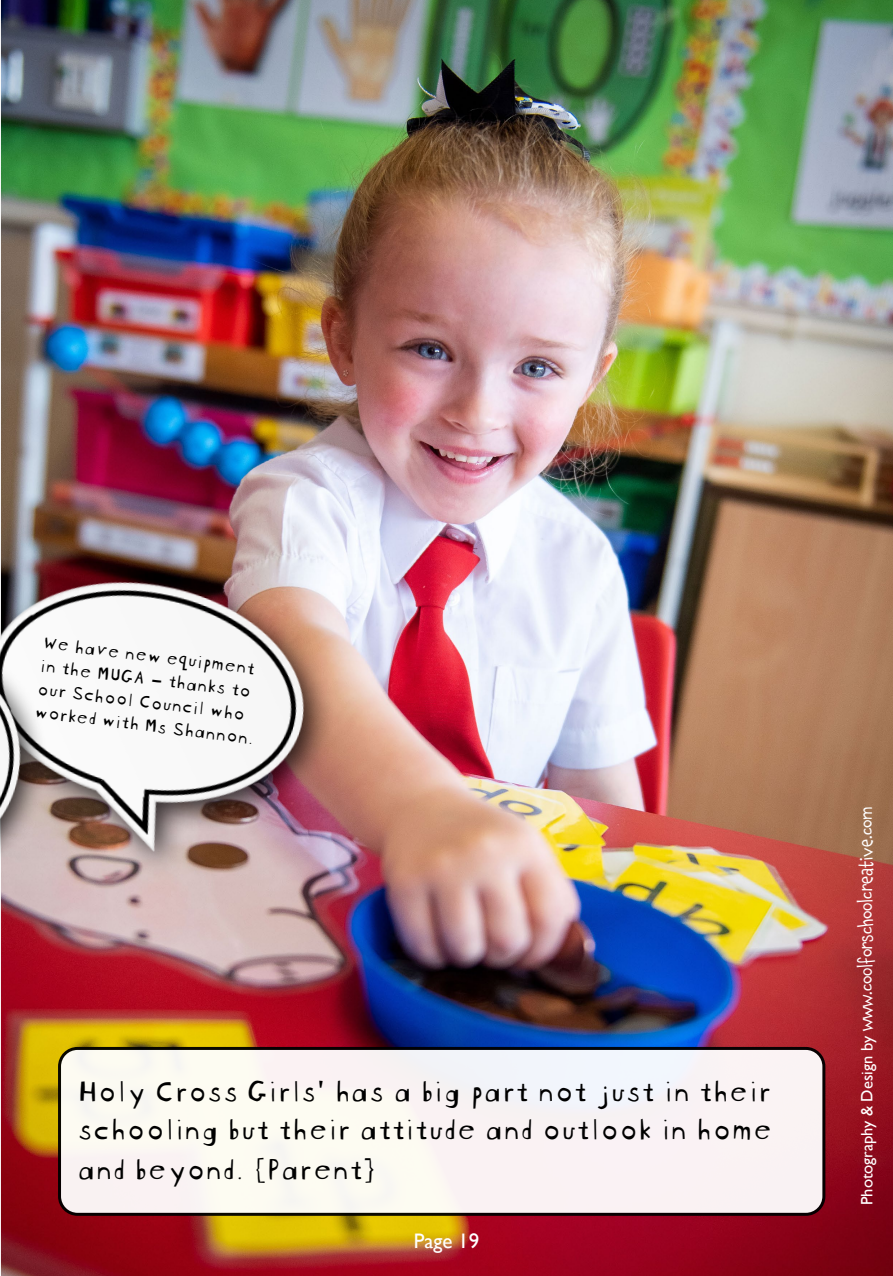
<style>
.page{position:relative;width:893px;height:1276px;background:#fff}
.page>*{position:absolute;margin:0;border:0;box-sizing:border-box;transform-origin:0 0}
.t1{font:31.5px/38.7px "Blockhead OT Unplugged";color:#000;text-align:justify}
.t2{font:21px "Gill Sans";color:#fff}
.t3{font:19.35px/23.1px "Blockhead OT Unplugged";color:#000}
.t4{font:18px "Chaloops";letter-spacing:-.015em;color:#fff}
.s1{font-family:"Gill Sans";font-size:16.5px}
</style>
<div class="page">
<img style="left:0;top:0;width:893px;height:1276px">
<div style="left:60px;top:1048px;width:764px;height:166px;background:#faf3f3;border-radius:18px"></div>
<div style="left:58px;top:1047px;width:767px;height:168px;border:3px solid #000;border-radius:18px"></div>
<img style="left:0;top:544px;width:334px;height:345px">
<img style="left:0;top:615px;width:80px;height:330px">
<p class="t3" style="left:44px;top:628px;width:223px;rotate:7deg">We have new equipment in the MUGA – thanks to our School Council who worked with Ms Shannon.</p>
<p class="t1" style="left:77px;top:1068px;width:697px">Holy Cross Girls’ has a big part not just in their schooling but their attitude and outlook in home and beyond. {Parent}</p>
<p class="t2" style="left:414px;top:1228px;width:67px">Page 19</p>
<p class="t4" style="left:852px;top:1205px;width:400px;rotate:-90deg"><span class="s1">Photography &amp; Design by</span> www.coolforschoolcreative.com</p>
</div>
